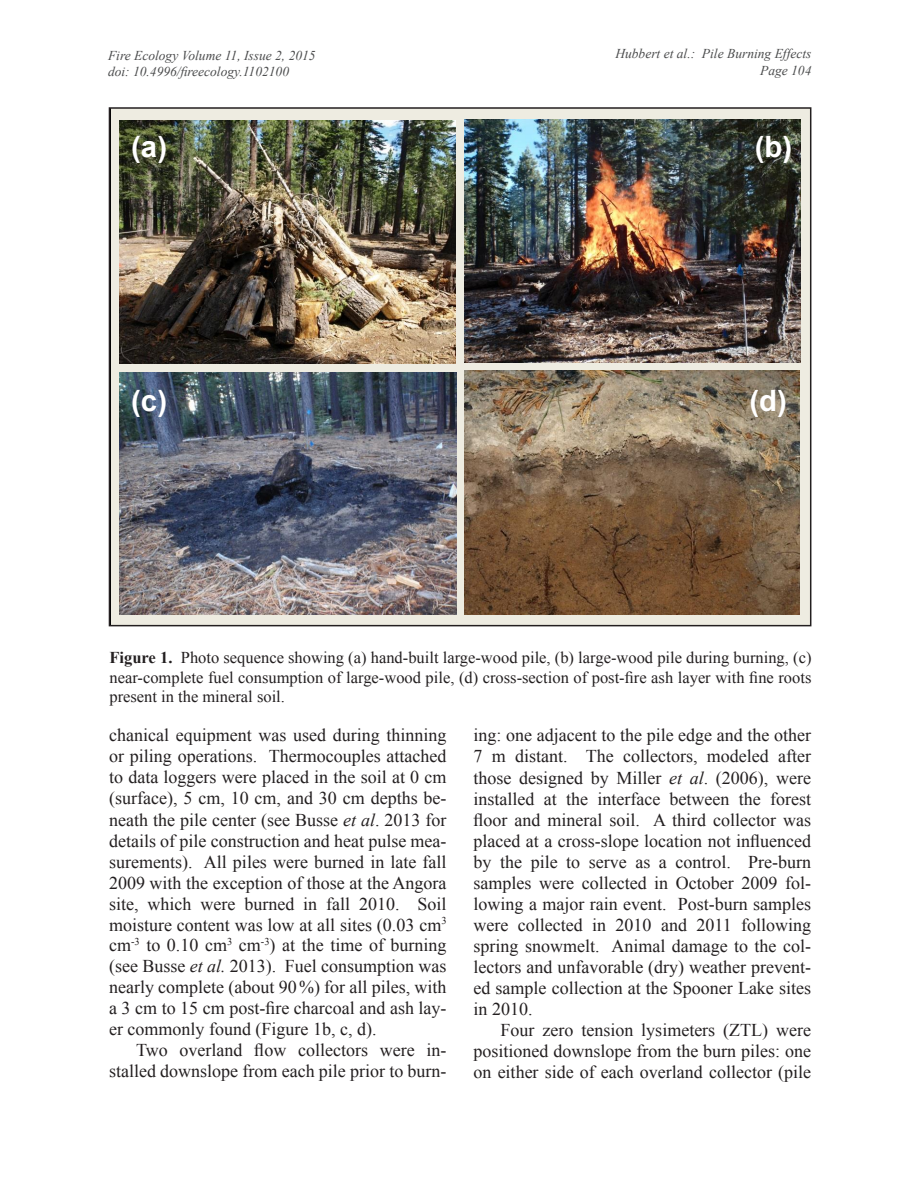
<style>
.page{position:relative;width:918px;height:1188px;background:#fff}
.page>*{position:absolute;margin:0;border:0;box-sizing:border-box;transform-origin:0 0}
.t1{font:700 29.4px "Arial";color:#fff}
.t2{font:18px/21px "Times New Roman";color:#231f20;text-align:justify}
.t3{font:16.5px/19.5px "Times New Roman";color:#231f20;text-align:justify}
.t4{font:italic 13.5px/16.2px "Times New Roman";color:#4b4c4d}
.s1{font-weight:700}
.s2{font-style:italic}
</style>
<div class="page">
<div style="left:110px;top:108px;width:701px;height:518px;background:#eeece1"></div>
<img style="left:465px;top:120px;width:335px;height:243px">
<img style="left:120px;top:372px;width:337px;height:243px">
<img style="left:120px;top:120px;width:336px;height:243px">
<img style="left:465px;top:371px;width:335px;height:243px">
<div style="left:109px;top:107px;width:702px;height:519px;border:2px solid #231f20"></div>
<p class="t4" style="left:108px;top:47px;width:209px">Fire Ecology Volume 11, Issue 2, 2015 doi: 10.4996/fireecology.1102100</p>
<p class="t4" style="left:615px;top:45px;width:198px;text-align:right">Hubbert et al.: Pile Burning Effects<br>Page 104</p>
<h1 class="t1" style="left:131px;top:127px;width:37px">(a)</h1>
<h1 class="t1" style="left:131px;top:381px;width:37px">(c)</h1>
<h1 class="t1" style="left:755px;top:127px;width:39px">(b)</h1>
<h1 class="t1" style="left:749px;top:381px;width:39px">(d)</h1>
<p class="t3" style="left:109px;top:647px;width:704px"><span class="s1">Figure 1.</span> Photo sequence showing (a) hand-built large-wood pile, (b) large-wood pile during burning, (c) near-complete fuel consumption of large-wood pile, (d) cross-section of post-fire ash layer with fine roots present in the mineral soil.</p>
<p class="t2" style="left:109px;top:725px;width:339px">chanical equipment was used during thinning or piling operations. Thermocouples attached to data loggers were placed in the soil at 0 cm (surface), 5 cm, 10 cm, and 30 cm depths be&shy;neath the pile center (see Busse <span class="s2">et al</span>. 2013 for details of pile construction and heat pulse mea&shy;surements). All piles were burned in late fall 2009 with the exception of those at the Angora site, which were burned in fall 2010. Soil moisture content was low at all sites (0.03 cm<sup>3 </sup>cm<sup>-3</sup> to 0.10 cm<sup>3</sup> cm<sup>-3</sup>) at the time of burning (see Busse <span class="s2">et al.</span> 2013). Fuel consumption was nearly complete (about 90 %) for all piles, with a 3 cm to 15 cm post-fire charcoal and ash lay&shy;er commonly found (Figure 1b, c, d).</p>
<p class="t2" style="left:109px;top:1040px;width:339px;text-align:right">Two overland flow collectors were in&shy;stalled downslope from each pile prior to burn-</p>
<p class="t2" style="left:474px;top:725px;width:339px">ing: one adjacent to the pile edge and the other 7 m distant. The collectors, modeled after those designed by Miller <span class="s2">et al</span>. (2006), were installed at the interface between the forest floor and mineral soil. A third collector was placed at a cross-slope location not influenced by the pile to serve as a control. Pre-burn samples were collected in October 2009 fol&shy;lowing a major rain event. Post-burn samples were collected in 2010 and 2011 following spring snowmelt. Animal damage to the col&shy;lectors and unfavorable (dry) weather prevent&shy;ed sample collection at the Spooner Lake sites in 2010.</p>
<p class="t2" style="left:474px;top:1019px;width:339px;text-indent:27px">Four zero tension lysimeters (ZTL) were positioned downslope from the burn piles: one on either side of each overland collector (pile</p>
</div>
